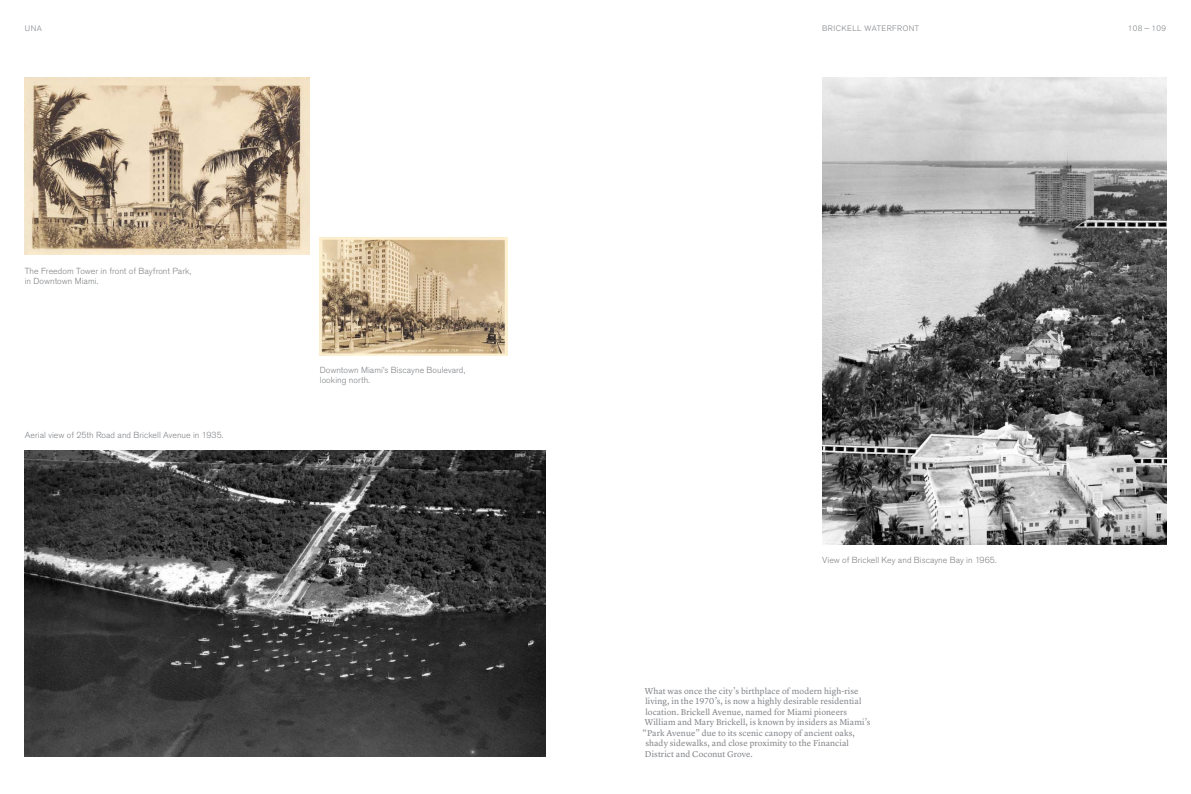
<style>
.page{position:relative;width:1191px;height:794px;background:#fff}
.page>*{position:absolute;margin:0;border:0;box-sizing:border-box;transform-origin:0 0}
.t1{font:8.75px "Lyon Text";letter-spacing:.01em;color:#808387}
.t2{font:300 8.75px/10.5px "Akzidenz Grotesk BE";letter-spacing:.005em;color:#808387}
.t3{font:300 7.88px "Akzidenz Grotesk BE";letter-spacing:.06em;color:#808387}
</style>
<div class="page">
<img style="left:320px;top:237px;width:187px;height:118px">
<img style="left:25px;top:78px;width:285px;height:177px">
<img style="left:25px;top:450px;width:521px;height:306px">
<img style="left:822px;top:78px;width:344px;height:466px">
<p class="t3" style="left:822px;top:24px;width:98px">BRICKELL WATERFRONT</p>
<p class="t3" style="left:25px;top:24px;width:19px">UNA</p>
<p class="t3" style="left:1127px;top:24px;width:40px">108 — 109</p>
<p class="t2" style="left:25px;top:266px;width:168px">The Freedom Tower in front of Bayfront Park, in Downtown Miami.</p>
<p class="t2" style="left:25px;top:430px;width:200px">Aerial view of 25th Road and Brickell Avenue in 1935.</p>
<p class="t2" style="left:320px;top:364px;width:147px">Downtown Miami’s Biscayne Boulevard, looking north.</p>
<p class="t2" style="left:822px;top:555px;width:176px">View of Brickell Key and Biscayne Bay in 1965.</p>
<p class="t1" style="left:645px;top:684px;width:215px">What was once the city’s birthplace of modern high-rise</p>
<p class="t1" style="left:645px;top:694px;width:218px">living, in the 1970’s, is now a highly desirable residential</p>
<p class="t1" style="left:645px;top:705px;width:203px">location. Brickell Avenue, named for Miami pioneers</p>
<p class="t1" style="left:645px;top:715px;width:227px">William and Mary Brickell, is known by insiders as Miami’s</p>
<p class="t1" style="left:642px;top:726px;width:214px">“Park Avenue” due to its scenic canopy of ancient oaks,</p>
<p class="t1" style="left:645px;top:736px;width:205px">shady sidewalks, and close proximity to the Financial</p>
<p class="t1" style="left:645px;top:747px;width:109px">District and Coconut Grove.</p>
</div>
